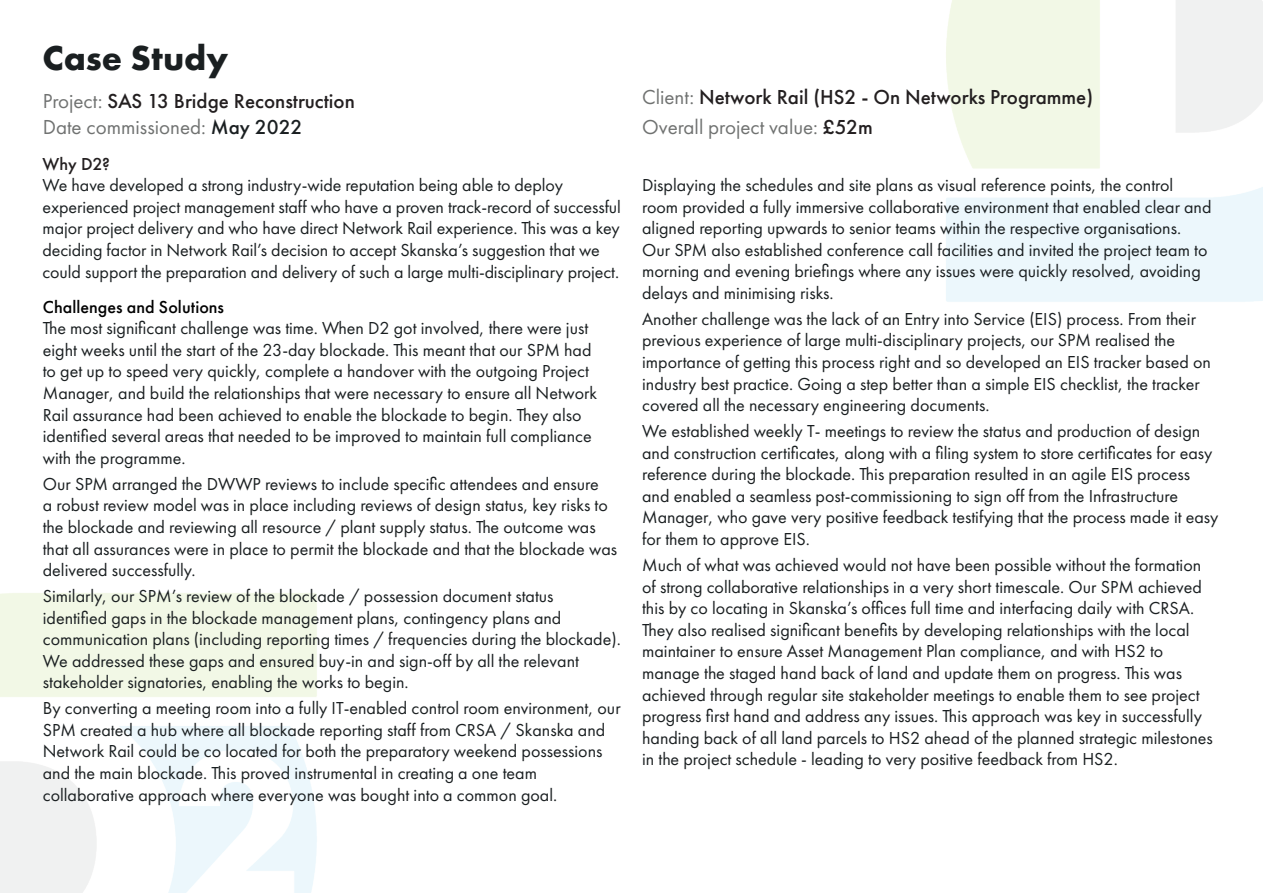
<style>
.page{position:relative;width:1263px;height:893px;background:#fff}
.page>*{position:absolute;margin:0;border:0;box-sizing:border-box;transform-origin:0 0}
.t1{font:700 36px "Futura PT";color:#1a1f21}
.t2{font:500 21px "Futura PT";color:#231f20}
.t3{font:21px "Futura PT";color:#707271}
.t4{font:18px/21.6px "Futura PT";color:#1a1f21}
.Heading{font:500 18px "Futura PT";letter-spacing:.005em;color:#000001}
.Heading-2{font:500 18px "Futura PT";color:#231f20}
.s1{font-weight:400;color:#707271}
.s2{font-weight:500;color:#1a1f21}
.s3{font-weight:500;color:#231f20}
</style>
<div class="page">
<h1 class="t1" style="left:43px;top:35px;width:187px">Case Study</h1>
<p class="t2" style="left:43px;top:89px;width:314px"><span class="s1">Project:</span> SAS 13 Bridge Reconstruction</p>
<p class="t2" style="left:642px;top:84px;width:453px"><span class="s1">Client:</span> Network Rail (HS2 - On Networks Programme)</p>
<p class="t3" style="left:43px;top:114px;width:261px">Date commissioned: <span class="s2">May 2022</span></p>
<p class="t3" style="left:642px;top:114px;width:232px">Overall project value: <span class="s3">£52m</span></p>
<p class="Heading-2" style="left:43px;top:153px;width:69px">Why D2?</p>
<p class="t4" style="left:43px;top:174px;width:580px">We have developed a strong industry-wide reputation being able to deploy experienced project management staff who have a proven track-record of successful major project delivery and who have direct Network Rail experience. This was a key deciding factor in Network Rail’s decision to accept Skanska’s suggestion that we could support the preparation and delivery of such a large multi-disciplinary project.</p>
<p class="t4" style="left:642px;top:174px;width:571px">Displaying the schedules and site plans as visual reference points, the control room provided a fully immersive collaborative environment that enabled clear and aligned reporting upwards to senior teams within the respective organisations.<br>Our SPM also established conference call facilities and invited the project team to morning and evening briefings where any issues were quickly resolved, avoiding delays and minimising risks.</p>
<p class="t4" style="left:642px;top:308px;width:570px">Another challenge was the lack of an Entry into Service (EIS) process. From their previous experience of large multi-disciplinary projects, our SPM realised the importance of getting this process right and so developed an EIS tracker based on industry best practice. Going a step better than a simple EIS checklist, the tracker covered all the necessary engineering documents.</p>
<p class="t4" style="left:642px;top:420px;width:578px">We established weekly T- meetings to review the status and production of design and construction certificates, along with a filing system to store certificates for easy reference during the blockade. This preparation resulted in an agile EIS process and enabled a seamless post-commissioning to sign off from the Infrastructure Manager, who gave very positive feedback testifying that the process made it easy for them to approve EIS.</p>
<p class="t4" style="left:642px;top:554px;width:572px">Much of what was achieved would not have been possible without the formation of strong collaborative relationships in a very short timescale. Our SPM achieved this by co locating in Skanska’s offices full time and interfacing daily with CRSA.<br>They also realised significant benefits by developing relationships with the local maintainer to ensure Asset Management Plan compliance, and with HS2 to manage the staged hand back of land and update them on progress. This was achieved through regular site stakeholder meetings to enable them to see project progress first hand and address any issues. This approach was key in successfully handing back of all land parcels to HS2 ahead of the planned strategic milestones in the project schedule - leading to very positive feedback from HS2.</p>
<p class="Heading" style="left:43px;top:296px;width:183px">Challenges and Solutions</p>
<p class="t4" style="left:43px;top:317px;width:556px">The most significant challenge was time. When D2 got involved, there were just eight weeks until the start of the 23-day blockade. This meant that our SPM had to get up to speed very quickly, complete a handover with the outgoing Project Manager, and build the relationships that were necessary to ensure all Network Rail assurance had been achieved to enable the blockade to begin. They also identified several areas that needed to be improved to maintain full compliance with the programme.</p>
<p class="t4" style="left:43px;top:473px;width:576px">Our SPM arranged the DWWP reviews to include specific attendees and ensure<br>a robust review model was in place including reviews of design status, key risks to the blockade and reviewing all resource / plant supply status. The outcome was that all assurances were in place to permit the blockade and that the blockade was delivered successfully.</p>
<p class="t4" style="left:43px;top:585px;width:579px">Similarly, our SPM’s review of the blockade / possession document status identified gaps in the blockade management plans, contingency plans and communication plans (including reporting times / frequencies during the blockade).<br>We addressed these gaps and ensured buy-in and sign-off by all the relevant stakeholder signatories, enabling the works to begin.</p>
<p class="t4" style="left:43px;top:697px;width:579px">By converting a meeting room into a fully IT-enabled control room environment, our SPM created a hub where all blockade reporting staff from CRSA / Skanska and Network Rail could be co located for both the preparatory weekend possessions and the main blockade. This proved instrumental in creating a one team collaborative approach where everyone was bought into a common goal.</p>
</div>
